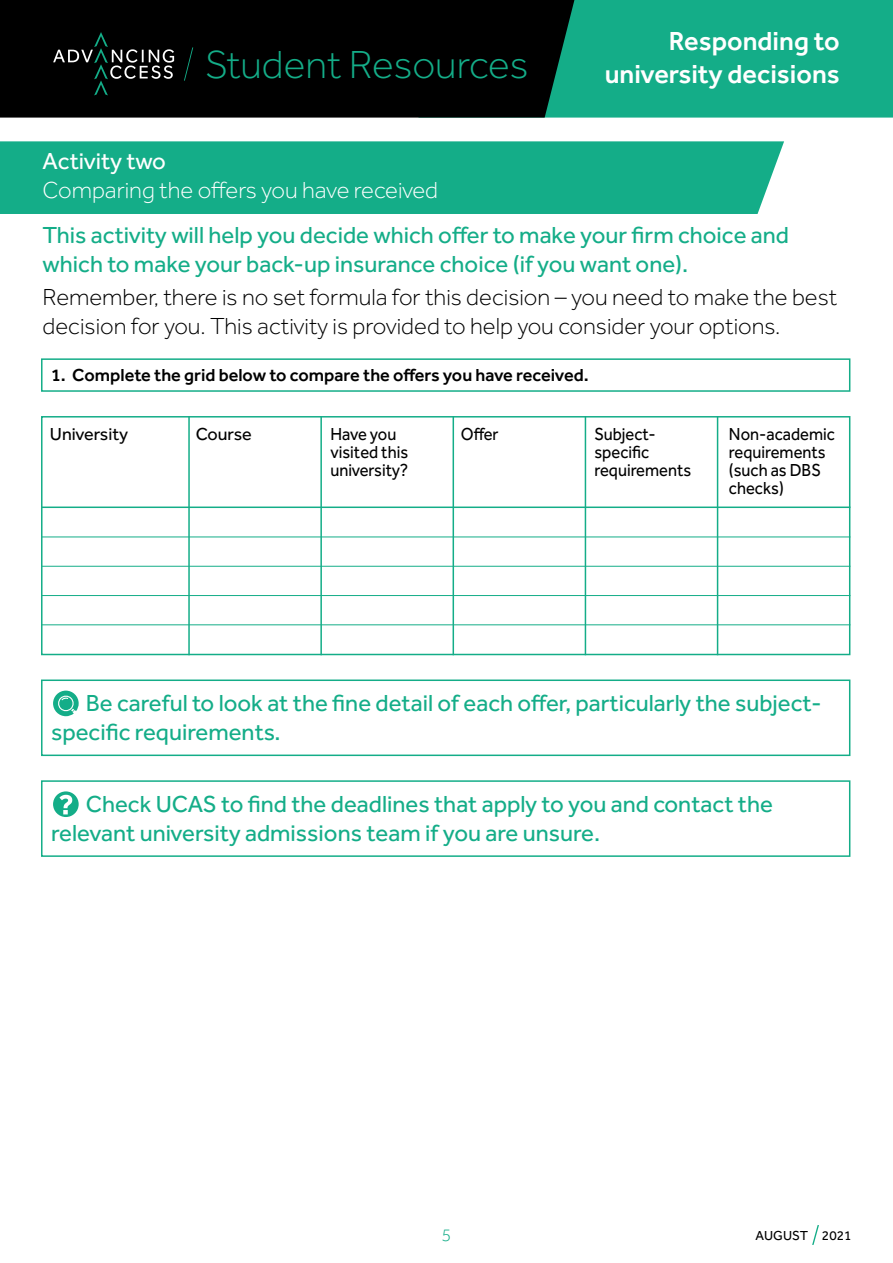
<style>
.page{position:relative;width:893px;height:1263px;background:#fff}
.page>*{position:absolute;margin:0;border:0;box-sizing:border-box;transform-origin:0 0}
.t1{font:300 40.5px "Effra";color:#14ad88}
.t2{font:500 27px/32.4px "Effra";color:#fff;text-align:right}
.t3{font:24px/28.8px "Effra";color:#14ad88}
.t4{font:300 24px/28.8px "Effra";color:#000}
.t5{font:300 24px "Effra";color:#fff}
.t6{font:24px "Effra";color:#fff}
.t7{font:18px/18px "Effra";color:#000;scale:.92 1}
.t8{font:500 18px "Effra";color:#000}
.t9{font:18px "Effra";color:#000}
.t10{font:300 18px "Effra";color:#14ad88}
.t11{font:13.5px "Effra";color:#000}
</style>
<div class="page">
<div style="left:574px;top:0;width:319px;height:118px;background:#14ad88"></div>
<div style="left:0;top:0;width:574px;height:118px;background:#000"></div>
<svg style="left:53px;top:32px;width:140px;height:63px"></svg>
<div style="left:0;top:141px;width:784px;height:73px;background:#14ad88"></div>
<svg style="left:812px;top:1225px;width:7px;height:20px"></svg>
<div style="left:41px;top:358px;width:809px;height:34px;border:2px solid #14ad88"></div>
<div style="left:41px;top:679px;width:809px;height:77px;border:2px solid #14ad88"></div>
<svg style="left:53px;top:691px;width:26px;height:25px"></svg>
<div style="left:41px;top:416px;width:809px;height:239px;border:2px solid #14ad88"></div>
<hr style="left:41px;top:537px;width:809px;height:1px;background:#14ad88">
<hr style="left:41px;top:624px;width:809px;height:1px;background:#14ad88">
<hr style="left:41px;top:595px;width:809px;height:1px;background:#14ad88">
<hr style="left:41px;top:566px;width:809px;height:1px;background:#14ad88">
<hr style="left:41px;top:506px;width:809px;height:2px;background:#14ad88">
<hr style="left:188px;top:416px;width:2px;height:239px;background:#14ad88">
<hr style="left:320px;top:416px;width:2px;height:239px;background:#14ad88">
<hr style="left:453px;top:416px;width:1px;height:239px;background:#14ad88">
<hr style="left:717px;top:416px;width:1px;height:239px;background:#14ad88">
<hr style="left:585px;top:416px;width:1px;height:239px;background:#14ad88">
<div style="left:41px;top:780px;width:809px;height:77px;border:2px solid #14ad88"></div>
<svg style="left:53px;top:791px;width:26px;height:26px"></svg>
<h1 class="t1" style="left:205px;top:51px;width:325px">Student Resources</h1>
<p class="t6" style="left:43px;top:153px;width:125px">Activity two</p>
<p class="t5" style="left:43px;top:182px;width:397px">Comparing the offers you have received</p>
<p class="t2" style="left:605px;top:28px;width:237px">Responding to university decisions</p>
<p class="t3" style="left:43px;top:223px;width:748px">This activity will help you decide which offer to make your firm choice and which to make your back-up insurance choice (if you want one).</p>
<p class="t4" style="left:43px;top:285px;width:796px">Remember, there is no set formula for this decision – you need to make the best decision for you. This activity is provided to help you consider your options.</p>
<p class="t8" style="left:51px;top:369px;width:539px">1. Complete the grid below to compare the offers you have received.</p>
<p class="t9" style="left:50px;top:428px;width:80px">University</p>
<p class="t9" style="left:196px;top:428px;width:58px">Course</p>
<p class="t7" style="left:330px;top:427px;width:86px">Have you visited this university?</p>
<p class="t7" style="left:594px;top:427px;width:107px">Subject&shy;specific requirements</p>
<p class="t7" style="left:729px;top:427px;width:117px">Non-academic requirements (such as DBS checks)</p>
<p class="t7" style="left:461px;top:427px;width:43px">Offer</p>
<p class="t3" style="left:51px;top:691px;width:772px;text-indent:35px">Be careful to look at the fine detail of each offer, particularly the subject&shy;specific requirements.</p>
<p class="t3" style="left:51px;top:792px;width:723px;text-indent:35px">Check UCAS to find the deadlines that apply to you and contact the relevant university admissions team if you are unsure.</p>
<p class="t10" style="left:442px;top:1229px;width:11px">5</p>
<p class="t11" style="left:755px;top:1231px;width:97px">AUGUST 2021</p>
</div>
